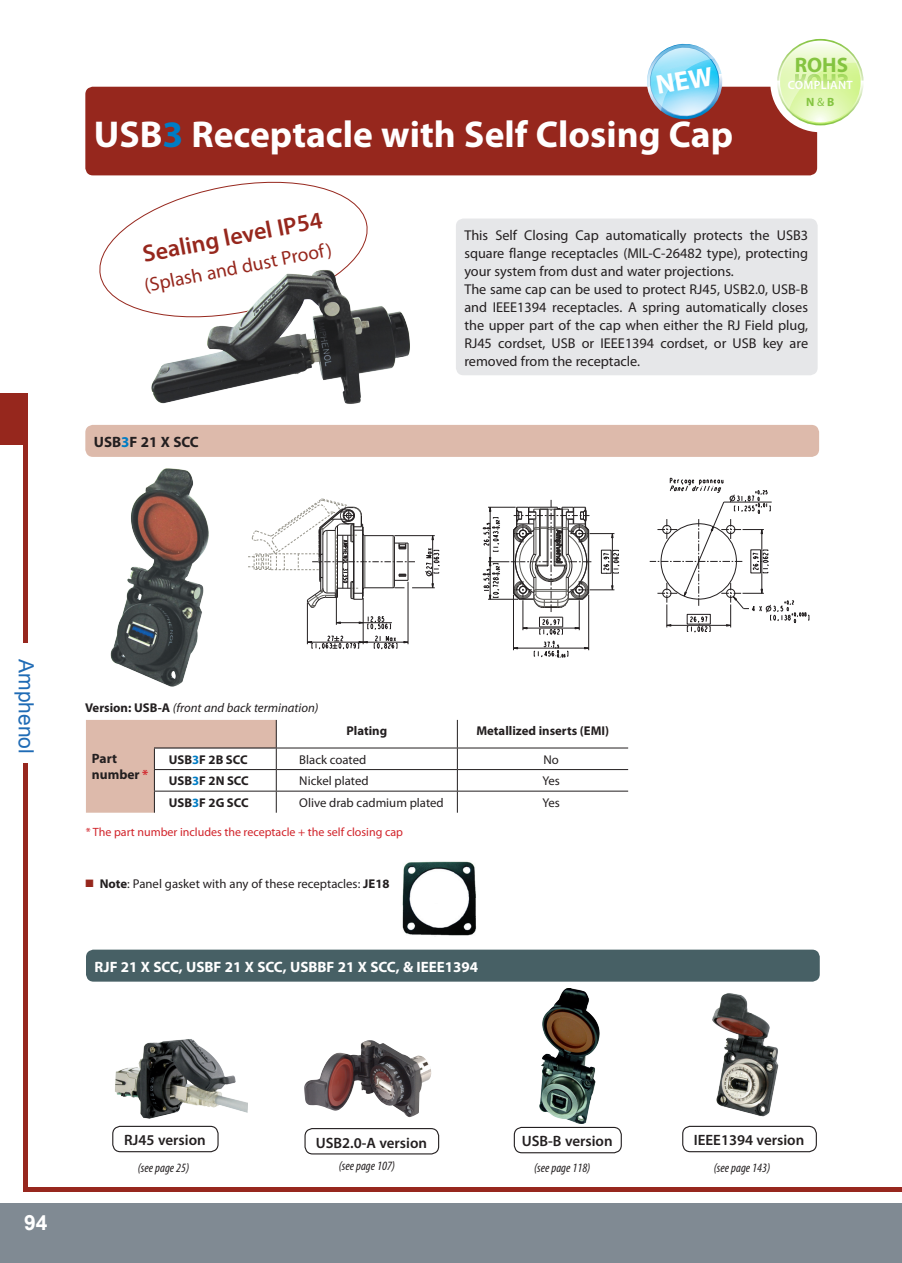
<style>
.page{position:relative;width:902px;height:1263px;background:#fff}
.page>*{position:absolute;margin:0;border:0;box-sizing:border-box;transform-origin:0 0}
.tittle_head_1{font:700 37.5px "Myriad Pro";color:#fff}
.Body_B{font:600 24px "Myriad Pro";color:#96271d}
.t1{font:21px "Arial";color:#1f6bb5}
.Head_0{font:700 21px "Myriad Pro";color:#84c440}
.t2{font:700 21px "Arial";color:#fff}
.Body_B-2{font:19.5px "Myriad Pro";color:#96271d}
.Body{font:600 15px "Myriad Pro";color:#231f20}
.Head_blue{font:700 15px "Myriad Pro";color:#fff}
.Head_blue-2{font:700 15px "Myriad Pro";color:#231f20}
.Body-2{font:14.25px/18px "Myriad Pro";color:#231f20;text-align:justify}
.t3{font:700 13.5px/16.2px "Myriad Pro";color:#231f20}
.acsesally_title{font:12.75px "Myriad Pro";color:#231f20}
.t4{font:700 12.75px "Myriad Pro";color:#231f20}
.Body-3{font:italic condensed 12.75px "Myriad Pro";color:#231f20}
.Body-4{font:italic 12.75px "Myriad Pro";color:#231f20}
.t5{font:12px "Myriad Pro";color:#d1232a}
.Head_0-2{font:600 12px "Myriad Pro";letter-spacing:.02em;color:#fff}
.Body-5{font:700 12px "Myriad Pro";color:#84c440}
.s1{color:#007cc4}
.s2{font-weight:400}
.s3{font-weight:700;font-style:normal}
.s4{color:#d1232a}
.s5{color:#96271d}
.s6{font-weight:700}
</style>
<div class="page">
<div style="left:0;top:394px;width:28px;height:51px;background:#96271d"></div>
<div style="left:0;top:1204px;width:901px;height:59px;background:#808a93"></div>
<hr style="left:24px;top:1187px;width:877px;height:4px;background:#97271e">
<hr style="left:24px;top:394px;width:4px;height:797px;background:#97271e">
<div style="left:11px;top:644px;width:32px;height:119px;background:#fff"></div>
<svg style="left:94px;top:175px;width:279px;height:134px"></svg>
<div style="left:85px;top:87px;width:732px;height:88px;background:#96271d;border-radius:8px"></div>
<img style="left:89px;top:456px;width:120px;height:231px">
<img style="left:135px;top:241px;width:275px;height:163px">
<div style="left:770px;top:32px;width:100px;height:100px;background:#fff;border-radius:50%"></div>
<div style="left:777px;top:39px;width:86px;height:86px;border:3px solid #fff;border-radius:50%"></div>
<svg style="left:778px;top:41px;width:83px;height:83px"></svg>
<svg style="left:779px;top:41px;width:78px;height:69px;background:#e0f5b9"></svg>
<svg style="left:306px;top:499px;width:314px;height:151px"></svg>
<svg style="left:248px;top:498px;width:192px;height:110px"></svg>
<svg style="left:482px;top:500px;width:137px;height:158px"></svg>
<div style="left:85px;top:425px;width:734px;height:32px;background:#ddbaab;border-radius:8px"></div>
<div style="left:456px;top:219px;width:361px;height:156px;background:#e6e7e9;border-radius:8px"></div>
<hr style="left:276px;top:748px;width:181px;height:1px;background:#231f20">
<hr style="left:457px;top:748px;width:171px;height:1px;background:#231f20">
<hr style="left:276px;top:769px;width:181px;height:1px;background:#231f20">
<hr style="left:457px;top:769px;width:171px;height:1px;background:#231f20">
<svg style="left:86px;top:720px;width:191px;height:93px"></svg>
<hr style="left:154px;top:791px;width:122px;height:1px;background:#231f20">
<hr style="left:276px;top:791px;width:181px;height:1px;background:#231f20">
<hr style="left:457px;top:791px;width:171px;height:1px;background:#231f20">
<svg style="left:457px;top:720px;width:1px;height:93px"></svg>
<div style="left:86px;top:950px;width:733px;height:32px;background:#476065;border-radius:8px"></div>
<img style="left:115px;top:1039px;width:132px;height:87px">
<div style="left:112px;top:1126px;width:106px;height:26px;border:1px solid #231f20;border-radius:8px"></div>
<img style="left:669px;top:980px;width:148px;height:149px">
<div style="left:682px;top:1126px;width:134px;height:26px;background:#fff;border-radius:8px"></div>
<div style="left:682px;top:1126px;width:134px;height:26px;border:1px solid #231f20;border-radius:8px"></div>
<img style="left:539px;top:988px;width:61px;height:135px">
<div style="left:513px;top:1127px;width:108px;height:26px;border:1px solid #231f20;border-radius:8px"></div>
<img style="left:402px;top:861px;width:74px;height:75px">
<img style="left:304px;top:1040px;width:128px;height:77px">
<div style="left:304px;top:1128px;width:135px;height:26px;border:1px solid #231f20;border-radius:8px"></div>
<svg style="left:649px;top:477px;width:161px;height:156px"></svg>
<svg style="left:644px;top:43px;width:79px;height:77px"></svg>
<p class="tittle_head_1" style="left:94px;top:110px;width:640px">USB<span class="s1">3</span> Receptacle with Self Closing Cap</p>
<p class="Head_0" style="left:794px;top:51px;width:55px">ROHS</p>
<p class="Body-5" style="left:806px;top:94px;width:30px">N <span class="s2">&amp;</span> B</p>
<p class="Head_0-2" style="left:787px;top:77px;width:66px">COMPLIANT</p>
<p class="Body_B" style="left:140px;top:239px;width:184px;rotate:-11deg">Sealing level IP54</p>
<p class="Body_B-2" style="left:142px;top:274px;width:192px;rotate:-11deg">(Splash and dust Proof)</p>
<p class="Head_blue-2" style="left:94px;top:432px;width:106px">USB<span class="s1">3</span>F 21 X SCC</p>
<p class="Body-2" style="left:464px;top:226px;width:345px">This Self Closing Cap automatically protects the USB3 square flange receptacles (MIL-C-26482 type), protecting your system from dust and water projections.</p>
<p class="Body-2" style="left:464px;top:280px;width:345px">The same cap can be used to protect RJ45, USB2.0, USB-B and IEEE1394 receptacles. A spring automatically closes the upper part of the cap when either the RJ Field plug, RJ45 cordset, USB or IEEE1394 cordset, or USB key are removed from the receptacle.</p>
<h3 class="t1" style="left:40px;top:659px;width:96px;rotate:90deg">Amphenol</h3>
<p class="Body-4" style="left:85px;top:700px;width:235px"><span class="s3">Version: USB-A</span> (front and back termination)</p>
<p class="t4" style="left:346px;top:723px;width:42px">Plating</p>
<p class="t4" style="left:476px;top:723px;width:134px">Metallized inserts (EMI)</p>
<p class="t3" style="left:92px;top:750px;width:58px">Part number <span class="s4">*</span></p>
<p class="t4" style="left:169px;top:751px;width:80px">USB<span class="s1">3</span>F 2B SCC</p>
<p class="acsesally_title" style="left:299px;top:751px;width:68px">Black coated</p>
<p class="acsesally_title" style="left:543px;top:751px;width:17px">No</p>
<p class="t4" style="left:169px;top:772px;width:81px">USB<span class="s1">3</span>F 2N SCC</p>
<p class="acsesally_title" style="left:299px;top:773px;width:71px">Nickel plated</p>
<p class="acsesally_title" style="left:542px;top:773px;width:19px">Yes</p>
<p class="t4" style="left:169px;top:794px;width:81px">USB<span class="s1">3</span>F 2G SCC</p>
<p class="acsesally_title" style="left:299px;top:794px;width:146px">Olive drab cadmium plated</p>
<p class="acsesally_title" style="left:542px;top:794px;width:19px">Yes</p>
<p class="t5" style="left:86px;top:824px;width:318px">* The part number includes the receptacle + the self closing cap</p>
<p class="acsesally_title" style="left:85px;top:875px;width:306px"><span class="s5">■</span> <span class="s6">Note</span>: Panel gasket with any of these receptacles: <span class="s6">JE18</span></p>
<p class="Head_blue" style="left:94px;top:957px;width:385px">RJF 21 X SCC, USBF 21 X SCC, USBBF 21 X SCC, &amp; IEEE1394</p>
<h3 class="t2" style="left:24px;top:1209px;width:25px">94</h3>
<p class="Body" style="left:124px;top:1131px;width:83px">RJ45 version</p>
<p class="Body-3" style="left:138px;top:1160px;width:53px">(see page 25)</p>
<p class="Body" style="left:316px;top:1133px;width:113px">USB2.0-A version</p>
<p class="Body-3" style="left:338px;top:1158px;width:58px">(see page 107)</p>
<p class="Body" style="left:521px;top:1132px;width:92px">USB-B version</p>
<p class="Body-3" style="left:534px;top:1160px;width:58px">(see page 118)</p>
<p class="Body" style="left:693px;top:1131px;width:112px">IEEE1394 version</p>
<p class="Body-3" style="left:713px;top:1160px;width:58px">(see page 143)</p>
</div>
